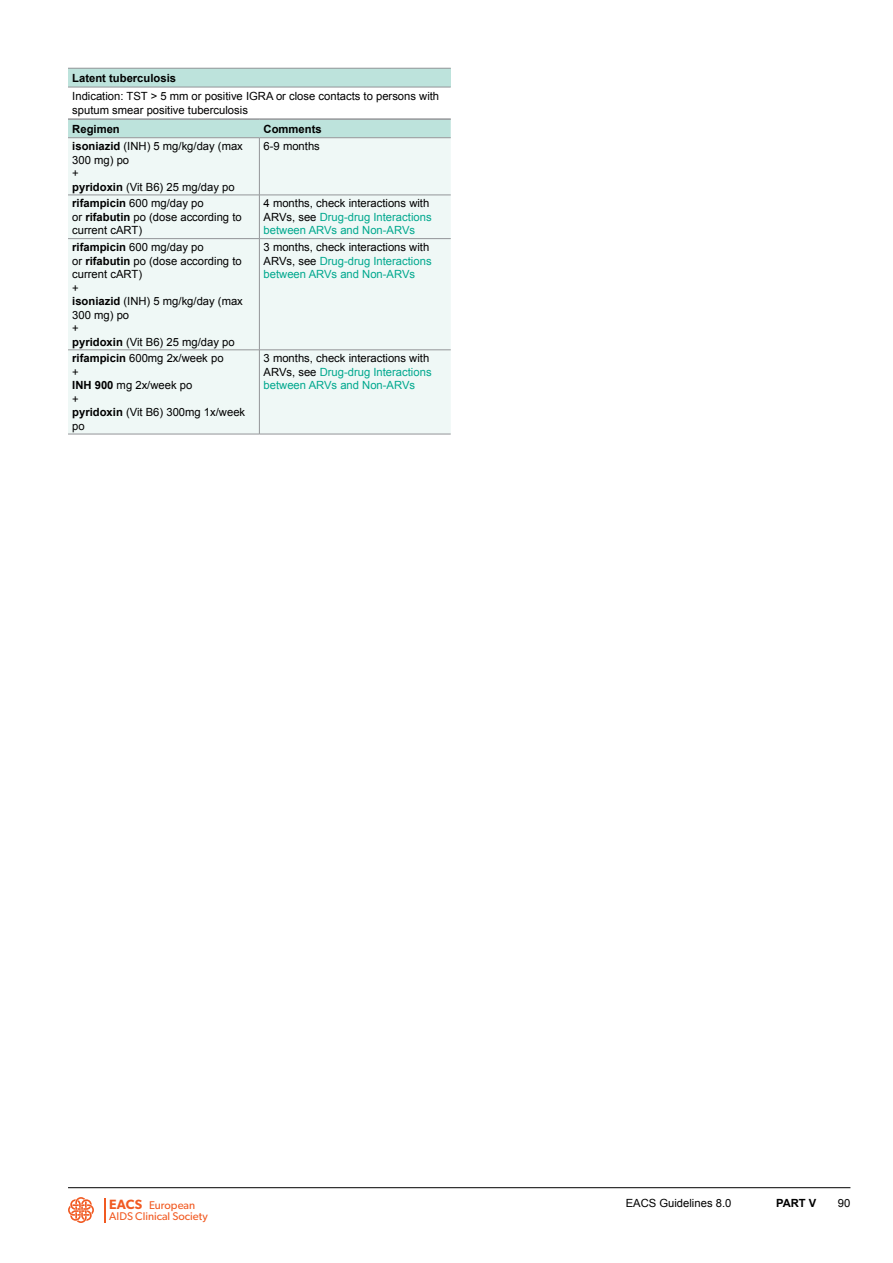
<style>
.page{position:relative;width:893px;height:1263px;background:#fff}
.page>*{position:absolute;margin:0;border:0;box-sizing:border-box;transform-origin:0 0}
.t1{font:11.25px/13.5px "Arial";color:#000}
.t2{font:11.25px/13.5px "Arial";color:#00a88e}
.t3{font:700 11.25px "Arial";color:#000}
.t4{font:11.25px/11.2px "Gibson";color:#f15a22}
.s1{font-weight:700}
.s2{color:#000}
.s3{font-weight:600;font-size:13.5px}
</style>
<div class="page">
<svg style="left:68px;top:1197px;width:26px;height:26px"></svg>
<svg style="left:104px;top:1198px;width:1px;height:25px"></svg>
<hr style="left:68px;top:1187px;width:782px;height:1px;background:#000">
<div style="left:68px;top:68px;width:383px;height:19px;background:#bde3dc"></div>
<hr style="left:68px;top:68px;width:383px;height:1px;background:#939598">
<hr style="left:68px;top:87px;width:383px;height:1px;background:#939598">
<div style="left:68px;top:120px;width:383px;height:17px;background:#bde3dc"></div>
<div style="left:68px;top:138px;width:383px;height:296px;background:#eff8f6"></div>
<hr style="left:68px;top:119px;width:191px;height:1px;background:#939598">
<hr style="left:259px;top:119px;width:192px;height:1px;background:#939598">
<hr style="left:68px;top:137px;width:191px;height:1px;background:#939598">
<hr style="left:259px;top:137px;width:192px;height:1px;background:#939598">
<hr style="left:259px;top:138px;width:1px;height:57px;background:#939598">
<hr style="left:68px;top:195px;width:191px;height:1px;background:#939598">
<hr style="left:259px;top:195px;width:192px;height:1px;background:#939598">
<hr style="left:259px;top:195px;width:1px;height:43px;background:#939598">
<hr style="left:68px;top:238px;width:191px;height:1px;background:#939598">
<hr style="left:68px;top:350px;width:191px;height:1px;background:#939598">
<hr style="left:259px;top:350px;width:1px;height:84px;background:#939598">
<hr style="left:259px;top:434px;width:192px;height:1px;background:#939598">
<hr style="left:259px;top:238px;width:192px;height:1px;background:#939598">
<hr style="left:259px;top:239px;width:1px;height:111px;background:#939598">
<hr style="left:259px;top:350px;width:192px;height:1px;background:#939598">
<hr style="left:68px;top:434px;width:191px;height:1px;background:#939598">
<p class="t3" style="left:72px;top:70px;width:105px">Latent tuberculosis</p>
<p class="t1" style="left:72px;top:90px;width:368px">Indication: TST &gt; 5 mm or positive IGRA or close contacts to persons with sputum smear positive tuberculosis</p>
<p class="t3" style="left:72px;top:121px;width:49px">Regimen</p>
<p class="t3" style="left:264px;top:121px;width:60px">Comments</p>
<p class="t1" style="left:72px;top:140px;width:172px"><span class="s1">isoniazid</span> (INH) 5 mg/kg/day (max<br>300 mg) po<br>+<br><span class="s1">pyridoxin</span> (Vit B6) 25 mg/day po</p>
<p class="t1" style="left:264px;top:140px;width:58px">6-9 months</p>
<p class="t1" style="left:72px;top:197px;width:171px"><span class="s1">rifampicin</span> 600 mg/day po<br>or <span class="s1">rifabutin</span> po (dose according to current cART)</p>
<p class="t2" style="left:264px;top:197px;width:169px"><span class="s2">4 months, check interactions with<br>ARVs, see</span> Drug-drug Interactions between ARVs and Non-ARVs</p>
<p class="t1" style="left:72px;top:240px;width:172px"><span class="s1">rifampicin</span> 600 mg/day po<br>or <span class="s1">rifabutin</span> po (dose according to current cART)<br>+<br><span class="s1">isoniazid</span> (INH) 5 mg/kg/day (max<br>300 mg) po<br>+<br><span class="s1">pyridoxin</span> (Vit B6) 25 mg/day po</p>
<p class="t2" style="left:264px;top:240px;width:169px"><span class="s2">3 months, check interactions with<br>ARVs, see</span> Drug-drug Interactions between ARVs and Non-ARVs</p>
<p class="t1" style="left:72px;top:352px;width:174px"><span class="s1">rifampicin</span> 600mg 2x/week po<br>+<br><span class="s1">INH 900</span> mg 2x/week po<br>+<br><span class="s1">pyridoxin</span> (Vit B6) 300mg 1x/week po</p>
<p class="t2" style="left:264px;top:352px;width:169px"><span class="s2">3 months, check interactions with<br>ARVs, see</span> Drug-drug Interactions between ARVs and Non-ARVs</p>
<p class="t4" style="left:109px;top:1199px;width:100px"><span class="s3">EACS</span> European<br>AIDS Clinical Society</p>
<p class="t1" style="left:626px;top:1197px;width:107px">EACS Guidelines 8.0</p>
<p class="t3" style="left:776px;top:1196px;width:42px">PART V</p>
<p class="t1" style="left:838px;top:1197px;width:14px">90</p>
</div>
